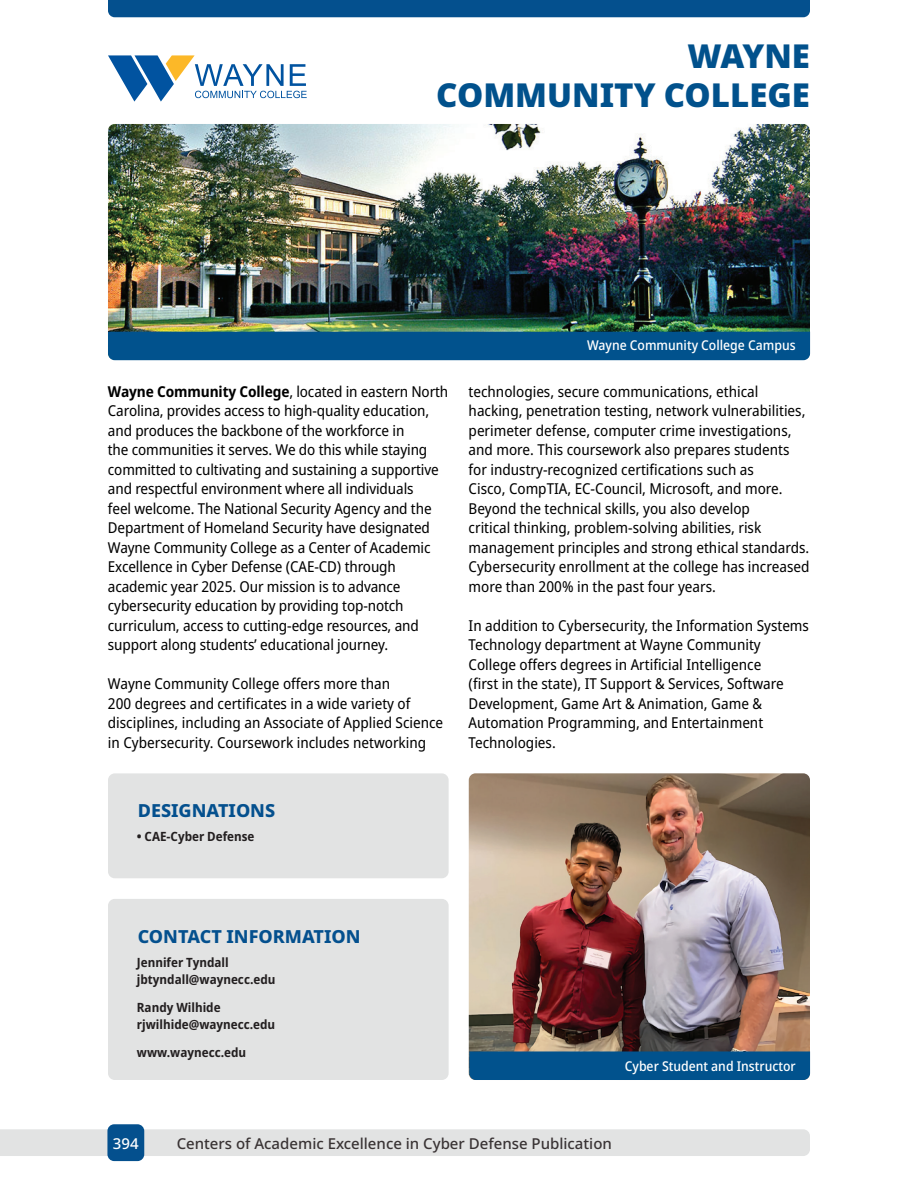
<style>
.page{position:relative;width:918px;height:1188px;background:#fff}
.page>*{position:absolute;margin:0;border:0;box-sizing:border-box;transform-origin:0 0}
.t1{font:900 33px/39.6px "Noto Sans";color:#01518c;text-align:right}
.t2{font:800 18px "Noto Sans";color:#04508e}
.t3{font:semi-condensed 15px/19.5px "Noto Sans";color:#000}
.t4{font:500 15px "Noto Sans";color:#393334}
.t5{font:500 15px "Noto Sans";color:#fff}
.t6{font:500 semi-condensed 13.5px "Noto Sans";color:#fff}
.t7{font:700 semi-condensed 12.75px/16.5px "Noto Sans";color:#231f20}
.s1{font-weight:700}
</style>
<div class="page">
<div style="left:0;top:1129px;width:810px;height:27px;background:#e2e3e3"></div>
<div style="left:107px;top:1124px;width:37px;height:37px;background:#04508e;border-radius:7px"></div>
<div style="left:108px;top:0;width:702px;height:17px;background:#04508e"></div>
<div style="left:108px;top:899px;width:341px;height:181px;background:#e2e3e3;border-radius:7px"></div>
<div style="left:108px;top:773px;width:341px;height:105px;background:#e2e3e3;border-radius:7px"></div>
<img style="left:108px;top:124px;width:702px;height:208px">
<div style="left:108px;top:332px;width:702px;height:28px;background:#01528d"></div>
<img style="left:469px;top:773px;width:341px;height:278px">
<div style="left:469px;top:1051px;width:341px;height:29px;background:#01528d"></div>
<svg style="left:108px;top:55px;width:199px;height:47px"></svg>
<h1 class="t1" style="left:436px;top:36px;width:375px">WAYNE<br>COMMUNITY COLLEGE</h1>
<p class="t3" style="left:108px;top:382px;width:342px"><span class="s1">Wayne Community College</span>, located in eastern North Carolina, provides access to high-quality education, and produces the backbone of the workforce in<br>the communities it serves. We do this while staying committed to cultivating and sustaining a supportive and respectful environment where all individuals<br>feel welcome. The National Security Agency and the Department of Homeland Security have designated Wayne Community College as a Center of Academic Excellence in Cyber Defense (CAE-CD) through academic year 2025. Our mission is to advance cybersecurity education by providing top-notch curriculum, access to cutting-edge resources, and support along students’ educational journey.</p>
<p class="t3" style="left:108px;top:674px;width:337px">Wayne Community College offers more than<br>200 degrees and certificates in a wide variety of disciplines, including an Associate of Applied Science in Cybersecurity. Coursework includes networking</p>
<p class="t2" style="left:138px;top:798px;width:139px">DESIGNATIONS</p>
<p class="t7" style="left:137px;top:829px;width:119px">• CAE-Cyber Defense</p>
<p class="t6" style="left:587px;top:336px;width:210px">Wayne Community College Campus</p>
<p class="t3" style="left:469px;top:382px;width:342px">technologies, secure communications, ethical hacking, penetration testing, network vulnerabilities, perimeter defense, computer crime investigations, and more. This coursework also prepares students for industry-recognized certifications such as<br>Cisco, CompTIA, EC-Council, Microsoft, and more.<br>Beyond the technical skills, you also develop<br>critical thinking, problem-solving abilities, risk management principles and strong ethical standards.<br>Cybersecurity enrollment at the college has increased more than 200% in the past four years.</p>
<p class="t3" style="left:469px;top:616px;width:342px">In addition to Cybersecurity, the Information Systems Technology department at Wayne Community College offers degrees in Artificial Intelligence<br>(first in the state), IT Support &amp; Services, Software Development, Game Art &amp; Animation, Game &amp; Automation Programming, and Entertainment Technologies.</p>
<p class="t2" style="left:138px;top:924px;width:224px">CONTACT INFORMATION</p>
<p class="t7" style="left:137px;top:955px;width:140px">Jennifer Tyndall jbtyndall@waynecc.edu</p>
<p class="t7" style="left:137px;top:1000px;width:140px">Randy Wilhide rjwilhide@waynecc.edu</p>
<p class="t7" style="left:137px;top:1045px;width:111px">www.waynecc.edu</p>
<p class="t6" style="left:625px;top:1056px;width:172px">Cyber Student and Instructor</p>
<p class="t5" style="left:113px;top:1133px;width:27px">394</p>
<p class="t4" style="left:177px;top:1132px;width:437px">Centers of Academic Excellence in Cyber Defense Publication</p>
</div>
